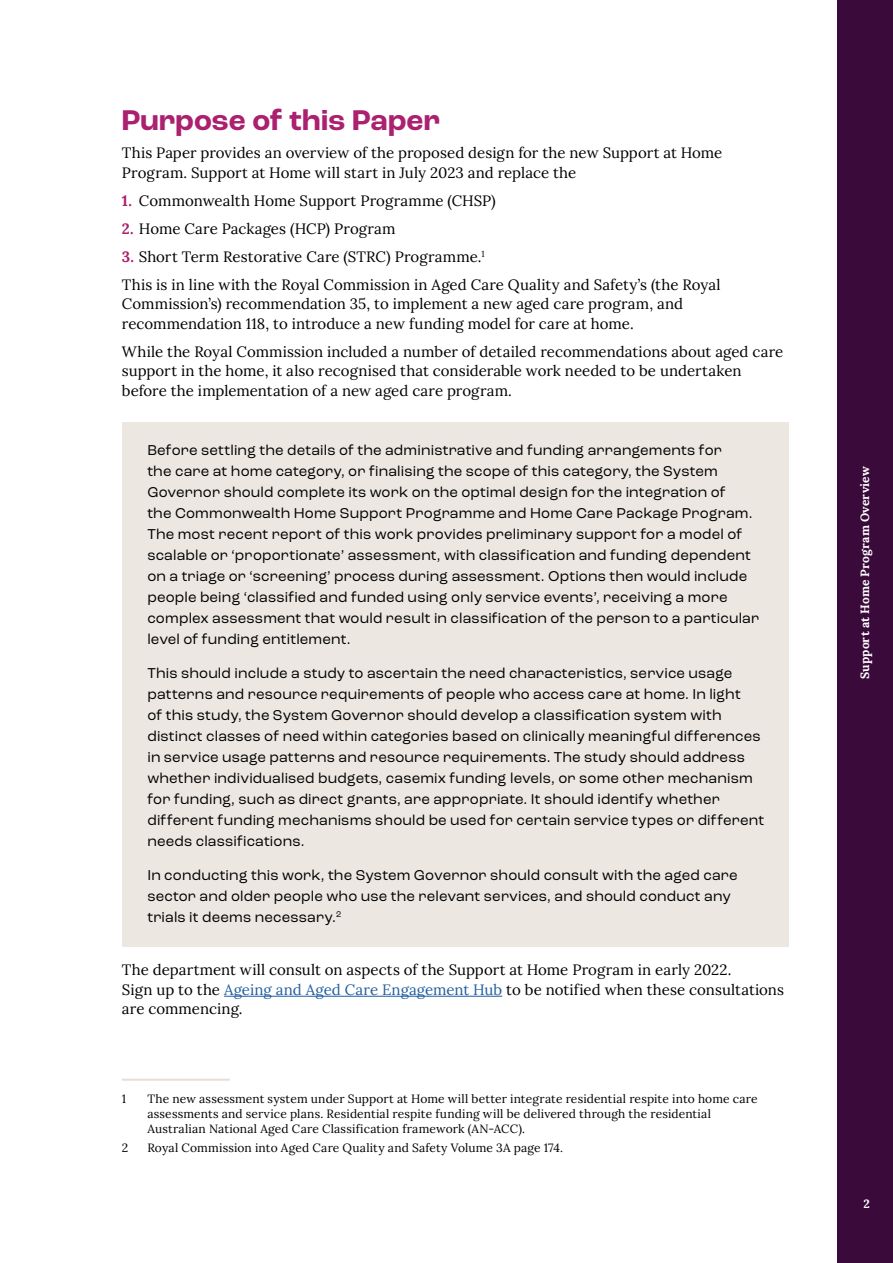
<style>
.page{position:relative;width:893px;height:1263px;background:#fff}
.page>*{position:absolute;margin:0;border:0;box-sizing:border-box;transform-origin:0 0}
.Heading_1{font:700 30px "Roc Grotesk";color:#ab206f}
.quote{font:15px/21px "Roc Grotesk";letter-spacing:.01em;color:#000}
.Body_1{font:15px/19.5px "Lora";color:#000}
.Footnote{font:12px/15px "Lora";letter-spacing:.015em;color:#000}
.t1{font:700 12px "Lora";letter-spacing:.01em;color:#fff}
.s1{font-weight:700;color:#ab206f}
.s2{color:#215e9e}
</style>
<div class="page">
<hr style="left:122px;top:1078px;width:108px;height:3px;background:#e6e0d7">
<div style="left:122px;top:422px;width:666px;height:247px;background:#ece8e1"></div>
<div style="left:122px;top:645px;width:666px;height:226px;background:#ece8e1"></div>
<div style="left:122px;top:847px;width:666px;height:99px;background:#ece8e1"></div>
<hr style="left:224px;top:996px;width:278px;height:1px;background:#215e9e">
<div style="left:838px;top:0;width:55px;height:1263px;background:#3a0a3b"></div>
<h2 class="Heading_1" style="left:122px;top:102px;width:320px">Purpose of this Paper</h2>
<p class="Body_1" style="left:122px;top:142px;width:602px">This Paper provides an overview of the proposed design for the new Support at Home<br>Program. Support at Home will start in July 2023 and replace the</p>
<p class="Body_1" style="left:122px;top:190px;width:375px"><span class="s1">1.</span> Commonwealth Home Support Programme (CHSP)</p>
<p class="Body_1" style="left:122px;top:218px;width:275px"><span class="s1">2.</span> Home Care Packages (HCP) Program</p>
<p class="Body_1" style="left:122px;top:246px;width:364px"><span class="s1">3.</span> Short Term Restorative Care (STRC) Programme.<sup>1</sup></p>
<p class="Body_1" style="left:122px;top:274px;width:600px">This is in line with the Royal Commission in Aged Care Quality and Safety’s (the Royal<br>Commission’s) recommendation 35, to implement a new aged care program, and recommendation 118, to introduce a new funding model for care at home.</p>
<p class="Body_1" style="left:122px;top:341px;width:663px">While the Royal Commission included a number of detailed recommendations about aged care support in the home, it also recognised that considerable work needed to be undertaken before the implementation of a new aged care program.</p>
<p class="quote" style="left:147px;top:440px;width:613px">Before settling the details of the administrative and funding arrangements for<br>the care at home category, or finalising the scope of this category, the System Governor should complete its work on the optimal design for the integration of<br>the Commonwealth Home Support Programme and Home Care Package Program.<br>The most recent report of this work provides preliminary support for a model of scalable or ‘proportionate’ assessment, with classification and funding dependent on a triage or ‘screening’ process during assessment. Options then would include people being ‘classified and funded using only service events’, receiving a more complex assessment that would result in classification of the person to a particular level of funding entitlement.</p>
<p class="quote" style="left:147px;top:662px;width:619px">This should include a study to ascertain the need characteristics, service usage patterns and resource requirements of people who access care at home. In light<br>of this study, the System Governor should develop a classification system with distinct classes of need within categories based on clinically meaningful differences in service usage patterns and resource requirements. The study should address whether individualised budgets, casemix funding levels, or some other mechanism for funding, such as direct grants, are appropriate. It should identify whether different funding mechanisms should be used for certain service types or different needs classifications.</p>
<p class="quote" style="left:147px;top:864px;width:592px">In conducting this work, the System Governor should consult with the aged care sector and older people who use the relevant services, and should conduct any trials it deems necessary.<sup>2</sup></p>
<p class="Body_1" style="left:122px;top:959px;width:664px">The department will consult on aspects of the Support at Home Program in early 2022.<br>Sign up to the <span class="s2">Ageing and Aged Care Engagement Hub</span> to be notified when these consultations are commencing.</p>
<p class="Footnote" style="left:122px;top:1090px;width:6px">1</p>
<p class="Footnote" style="left:147px;top:1090px;width:612px">The new assessment system under Support at Home will better integrate residential respite into home care assessments and service plans. Residential respite funding will be delivered through the residential<br>Australian National Aged Care Classification framework (AN-ACC).</p>
<p class="Footnote" style="left:122px;top:1140px;width:8px">2</p>
<p class="Footnote" style="left:147px;top:1140px;width:417px">Royal Commission into Aged Care Quality and Safety Volume 3A page 174.</p>
<p class="t1" style="left:856px;top:679px;width:214px;rotate:-90deg">Support at Home Program Overview</p>
<p class="t1" style="left:863px;top:1194px;width:8px">2</p>
</div>
